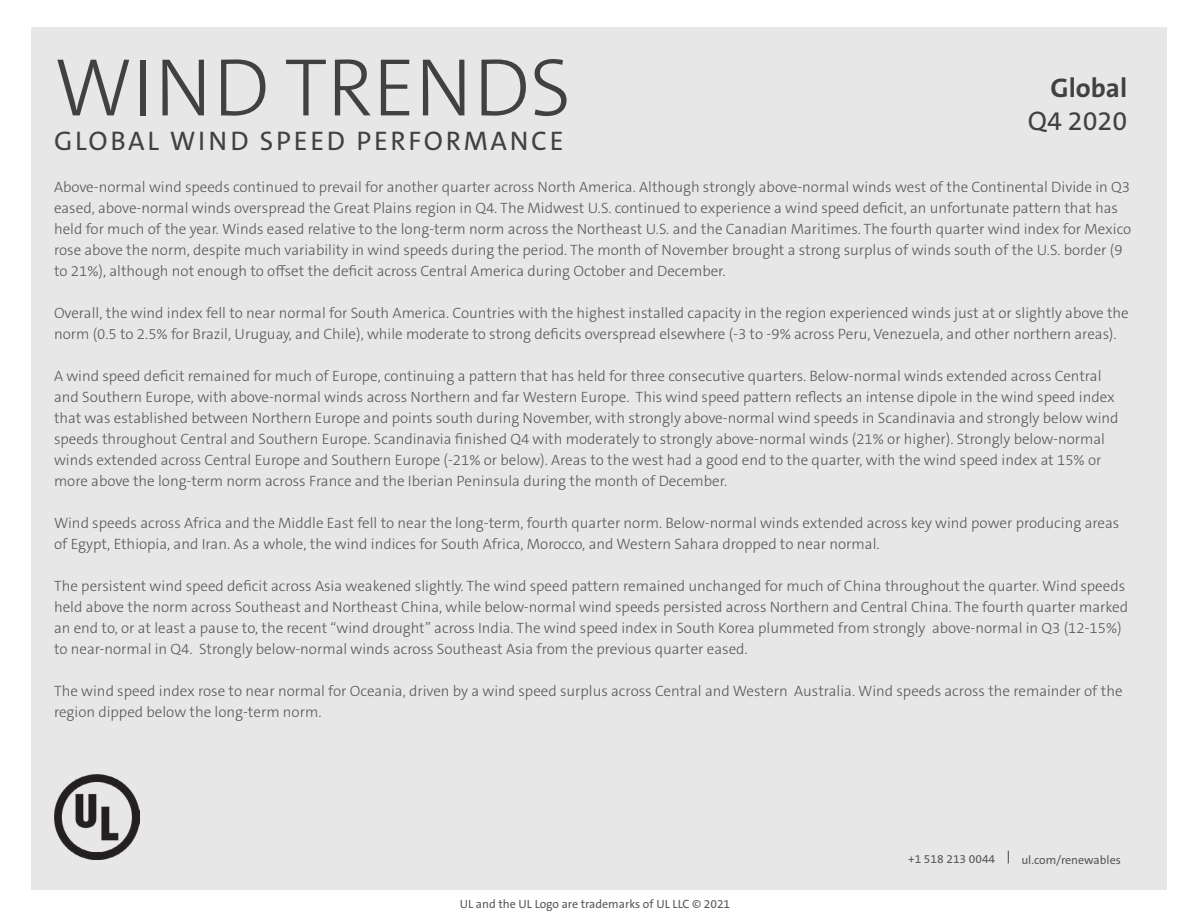
<style>
.page{position:relative;width:1188px;height:918px;background:#fff}
.page>*{position:absolute;margin:0;border:0;box-sizing:border-box;transform-origin:0 0}
.t1{font:300 82.5px "The Sans C5";letter-spacing:-.005em;color:#414042}
.t2{font:27px "The Sans C5";letter-spacing:.1em;color:#414042}
.t3{font:700 27px "The Sans C5";color:#414042}
.t4{font:300 15px/21px "The Sans C5";color:#58595b}
.t5{font:12px "The Sans C5";color:#58595b}
</style>
<div class="page">
<div style="left:31px;top:28px;width:1136px;height:862px;background:#e7e7e8"></div>
<svg style="left:1008px;top:851px;width:1px;height:13px"></svg>
<img style="left:54px;top:774px;width:85px;height:86px">
<h1 class="t1" style="left:54px;top:35px;width:519px">WIND TRENDS</h1>
<h2 class="t2" style="left:54px;top:124px;width:511px">GLOBAL WIND SPEED PERFORMANCE</h2>
<h2 class="t3" style="left:1050px;top:71px;width:78px">Global</h2>
<h2 class="t2" style="left:1028px;top:103px;width:101px">Q4 2020</h2>
<p class="t4" style="left:54px;top:176px;width:1079px">Above-normal wind speeds continued to prevail for another quarter across North America. Although strongly above-normal winds west of the Continental Divide in Q3 eased, above-normal winds overspread the Great Plains region in Q4. The Midwest U.S. continued to experience a wind speed deficit, an unfortunate pattern that has held for much of the year. Winds eased relative to the long-term norm across the Northeast U.S. and the Canadian Maritimes. The fourth quarter wind index for Mexico rose above the norm, despite much variability in wind speeds during the period. The month of November brought a strong surplus of winds south of the U.S. border (9 to 21%), although not enough to offset the deficit across Central America during October and December.</p>
<p class="t4" style="left:54px;top:302px;width:1076px">Overall, the wind index fell to near normal for South America. Countries with the highest installed capacity in the region experienced winds just at or slightly above the norm (0.5 to 2.5% for Brazil, Uruguay, and Chile), while moderate to strong deficits overspread elsewhere (-3 to -9% across Peru, Venezuela, and other northern areas).</p>
<p class="t4" style="left:54px;top:365px;width:1066px">A wind speed deficit remained for much of Europe, continuing a pattern that has held for three consecutive quarters. Below-normal winds extended across Central and Southern Europe, with above-normal winds across Northern and far Western Europe. This wind speed pattern reflects an intense dipole in the wind speed index that was established between Northern Europe and points south during November, with strongly above-normal wind speeds in Scandinavia and strongly below wind speeds throughout Central and Southern Europe. Scandinavia finished Q4 with moderately to strongly above-normal winds (21% or higher). Strongly below-normal winds extended across Central Europe and Southern Europe (-21% or below). Areas to the west had a good end to the quarter, with the wind speed index at 15% or more above the long-term norm across France and the Iberian Peninsula during the month of December.</p>
<p class="t4" style="left:54px;top:512px;width:1067px">Wind speeds across Africa and the Middle East fell to near the long-term, fourth quarter norm. Below-normal winds extended across key wind power producing areas of Egypt, Ethiopia, and Iran. As a whole, the wind indices for South Africa, Morocco, and Western Sahara dropped to near normal.</p>
<p class="t4" style="left:54px;top:575px;width:1076px">The persistent wind speed deficit across Asia weakened slightly. The wind speed pattern remained unchanged for much of China throughout the quarter. Wind speeds held above the norm across Southeast and Northeast China, while below-normal wind speeds persisted across Northern and Central China. The fourth quarter marked an end to, or at least a pause to, the recent “wind drought” across India. The wind speed index in South Korea plummeted from strongly above-normal in Q3 (12-15%) to near-normal in Q4. Strongly below-normal winds across Southeast Asia from the previous quarter eased.</p>
<p class="t4" style="left:54px;top:680px;width:1070px">The wind speed index rose to near normal for Oceania, driven by a wind speed surplus across Central and Western Australia. Wind speeds across the remainder of the region dipped below the long-term norm.</p>
<p class="t5" style="left:460px;top:896px;width:272px">UL and the UL Logo are trademarks of UL LLC © 2021</p>
<p class="t5" style="left:908px;top:851px;width:89px">+1 518 213 0044</p>
<p class="t5" style="left:1021px;top:852px;width:101px">ul.com/renewables</p>
</div>
